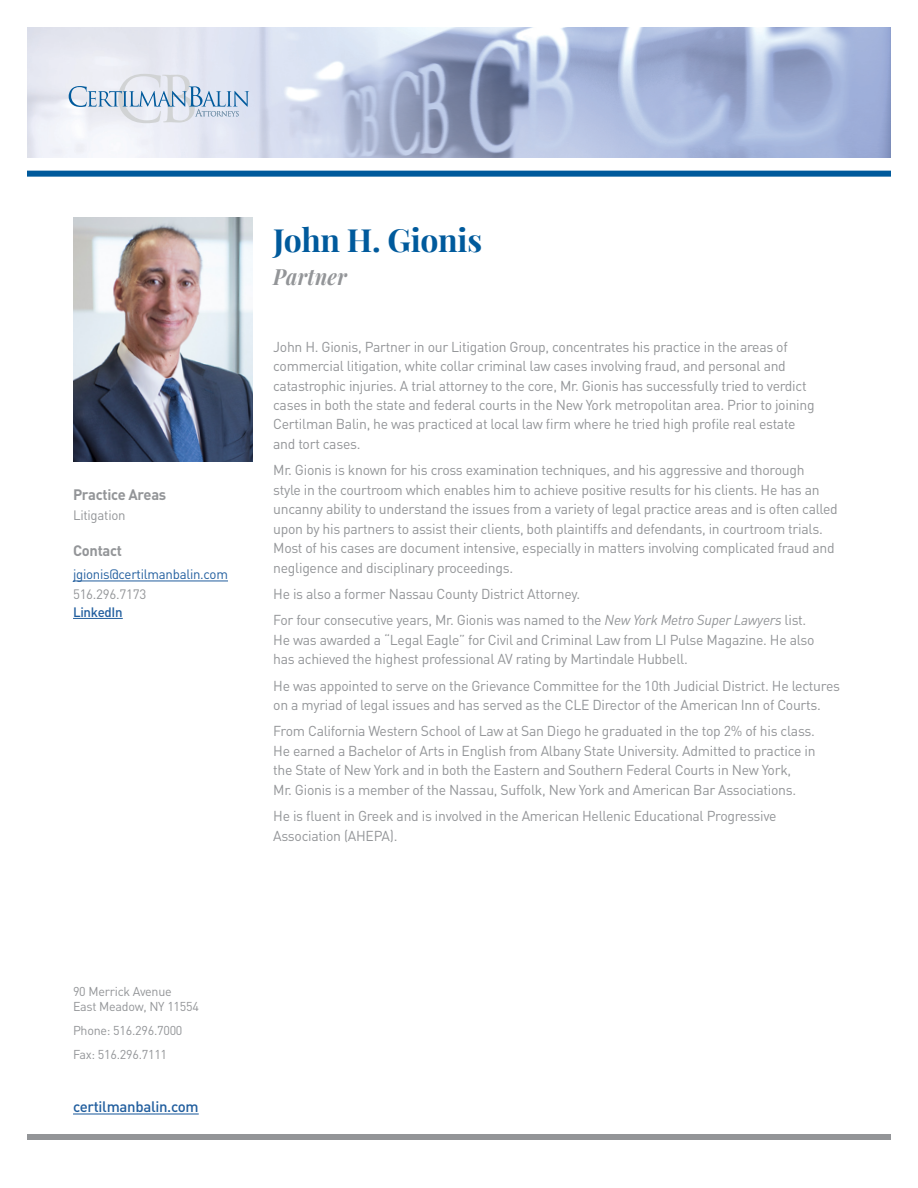
<style>
.page{position:relative;width:918px;height:1188px;background:#fff}
.page>*{position:absolute;margin:0;border:0;box-sizing:border-box;transform-origin:0 0}
.t1{font:700 31.95px "Playfair Display";letter-spacing:-.01em;color:#005a9c}
.t2{font:italic 700 22.35px "Playfair Display";letter-spacing:.02em;color:#939598;scale:.9 1}
.t3{font:700 15px "DIN";letter-spacing:-.02em;color:#939598}
.t4{font:500 15px "DIN";letter-spacing:-.02em;color:#215e9e}
.t5{font:14.25px/19.5px "DIN";letter-spacing:-.02em;color:#939598}
.t6{font:13.5px "DIN";letter-spacing:-.02em;color:#215e9e}
.t7{font:13.5px "DIN";letter-spacing:-.02em;color:#939598}
.t8{font:500 13.5px "DIN";letter-spacing:-.02em;color:#215e9e}
.t9{font:12.75px/15px "DIN";letter-spacing:-.02em;color:#939598}
.s1{font-style:italic}
</style>
<div class="page">
<div style="left:27px;top:171px;width:864px;height:6px;background:#005a9c"></div>
<div style="left:27px;top:1134px;width:864px;height:6px;background:#939598"></div>
<img style="left:27px;top:27px;width:864px;height:131px">
<hr style="left:73px;top:581px;width:155px;height:1px;background:#215e9e">
<hr style="left:73px;top:618px;width:50px;height:1px;background:#215e9e">
<svg style="left:69px;top:74px;width:180px;height:49px;background:#d0dae8"></svg>
<img style="left:73px;top:218px;width:180px;height:244px">
<hr style="left:73px;top:1113px;width:126px;height:2px;background:#215e9e">
<p class="t3" style="left:73px;top:484px;width:95px">Practice Areas</p>
<p class="t7" style="left:73px;top:506px;width:54px">Litigation</p>
<p class="t3" style="left:73px;top:541px;width:50px">Contact</p>
<p class="t6" style="left:73px;top:566px;width:156px">jgionis@certilmanbalin.com</p>
<p class="t7" style="left:73px;top:585px;width:75px">516.296.7173</p>
<p class="t8" style="left:73px;top:603px;width:51px">LinkedIn</p>
<h1 class="t1" style="left:273px;top:215px;width:210px">John H. Gionis</h1>
<h2 class="t2" style="left:273px;top:259px;width:83px">Partner</h2>
<p class="t5" style="left:273px;top:336px;width:543px">John H. Gionis, Partner in our Litigation Group, concentrates his practice in the areas of commercial litigation, white collar criminal law cases involving fraud, and personal and catastrophic injuries. A trial attorney to the core, Mr. Gionis has successfully tried to verdict cases in both the state and federal courts in the New York metropolitan area. Prior to joining Certilman Balin, he was practiced at local law firm where he tried high profile real estate and tort cases.</p>
<p class="t5" style="left:273px;top:460px;width:566px">Mr. Gionis is known for his cross examination techniques, and his aggressive and thorough<br>style in the courtroom which enables him to achieve positive results for his clients. He has an uncanny ability to understand the issues from a variety of legal practice areas and is often called upon by his partners to assist their clients, both plaintiffs and defendants, in courtroom trials.<br>Most of his cases are document intensive, especially in matters involving complicated fraud and negligence and disciplinary proceedings.</p>
<p class="t5" style="left:273px;top:580px;width:535px;line-height:26.2px">He is also a former Nassau County District Attorney.<br>For four consecutive years, Mr. Gionis was named to the <span class="s1">New York Metro Super Lawyers</span> list.</p>
<p class="t5" style="left:273px;top:630px;width:543px">He was awarded a “Legal Eagle” for Civil and Criminal Law from LI Pulse Magazine. He also has achieved the highest professional AV rating by Martindale Hubbell.</p>
<p class="t5" style="left:273px;top:675px;width:568px">He was appointed to serve on the Grievance Committee for the 10th Judicial District. He lectures on a myriad of legal issues and has served as the CLE Director of the American Inn of Courts.</p>
<p class="t5" style="left:273px;top:721px;width:544px">From California Western School of Law at San Diego he graduated in the top 2% of his class.<br>He earned a Bachelor of Arts in English from Albany State University. Admitted to practice in the State of New York and in both the Eastern and Southern Federal Courts in New York,<br>Mr. Gionis is a member of the Nassau, Suffolk, New York and American Bar Associations.</p>
<p class="t5" style="left:273px;top:806px;width:505px">He is fluent in Greek and is involved in the American Hellenic Educational Progressive<br>Association (AHEPA).</p>
<p class="t9" style="left:73px;top:983px;width:127px">90 Merrick Avenue<br>East Meadow, NY 11554</p>
<p class="t9" style="left:73px;top:1018px;width:111px;line-height:23.9px">Phone: 516.296.7000<br>Fax: 516.296.7111</p>
<p class="t4" style="left:73px;top:1097px;width:127px">certilmanbalin.com</p>
</div>
